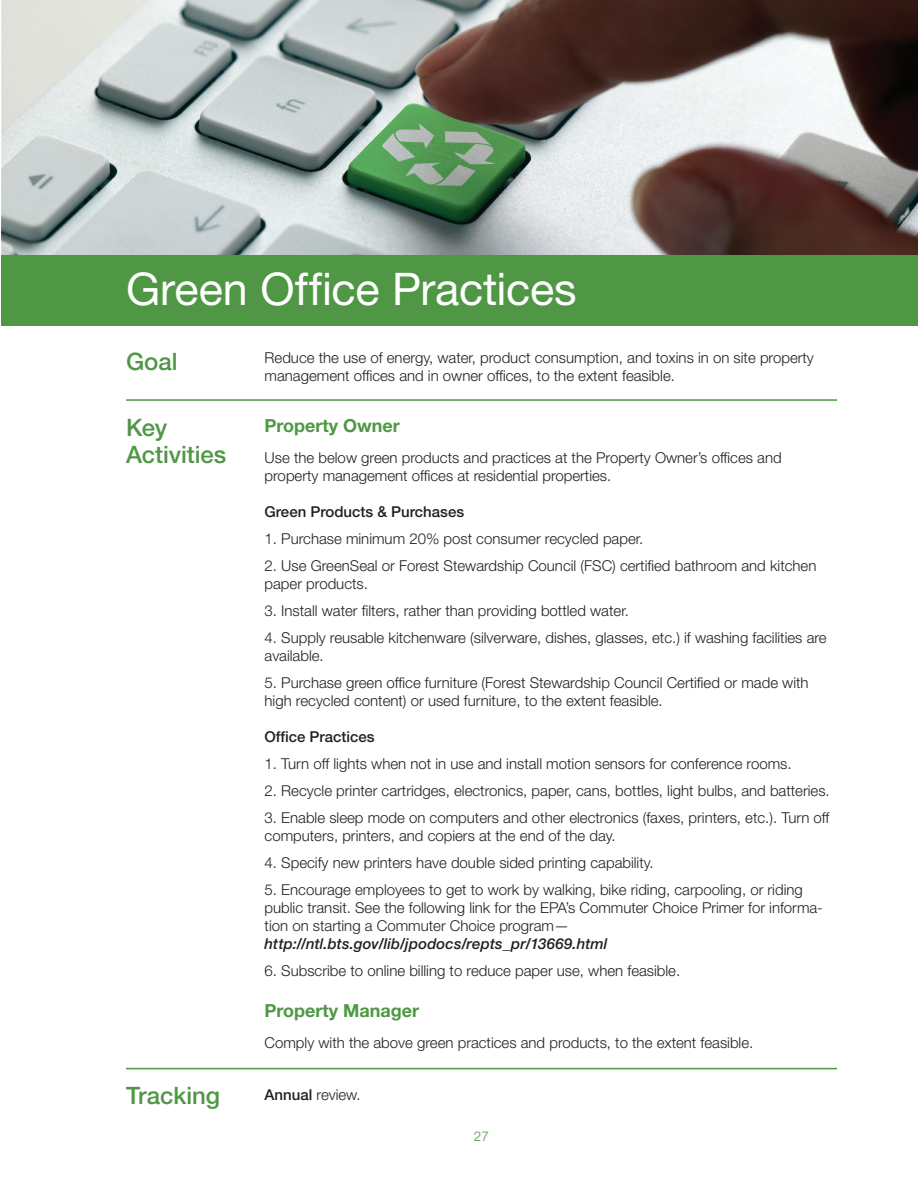
<style>
.page{position:relative;width:918px;height:1188px;background:#fff}
.page>*{position:absolute;margin:0;border:0;box-sizing:border-box;transform-origin:0 0}
.t1{font:45px "Helvetica Neue LT Std";letter-spacing:-.005em;color:#fff}
.t2{font:500 24px/27px "Helvetica Neue LT Std";letter-spacing:-.005em;color:#4f9745}
.t3{font:700 18px "Helvetica Neue LT Std";color:#4f9745}
.t4{font:300 15px/18px "Helvetica Neue LT Std";color:#231f20}
.t5{font:500 15px "Helvetica Neue LT Std";color:#231f20}
.t6{font:300 13.5px "Helvetica Neue LT Std";color:#4f9745}
.s1{font-weight:500;font-style:italic}
.s2{font-weight:500}
</style>
<div class="page">
<hr style="left:126px;top:399px;width:711px;height:2px;background:#4f9745">
<img style="left:2px;top:0;width:916px;height:256px">
<div style="left:2px;top:256px;width:916px;height:70px;background:#4f9745"></div>
<hr style="left:126px;top:1068px;width:711px;height:1px;background:#4f9745">
<p class="t1" style="left:126px;top:262px;width:452px">Green Office Practices</p>
<p class="t2" style="left:126px;top:347px;width:53px">Goal</p>
<p class="t4" style="left:265px;top:349px;width:551px">Reduce the use of energy, water, product consumption, and toxins in on site property management offices and in owner offices, to the extent feasible.</p>
<p class="t2" style="left:126px;top:414px;width:102px">Key<br>Activities</p>
<p class="t3" style="left:265px;top:414px;width:137px">Property Owner</p>
<p class="t4" style="left:265px;top:449px;width:519px">Use the below green products and practices at the Property Owner’s offices and property management offices at residential properties.</p>
<p class="t5" style="left:265px;top:503px;width:201px">Green Products &amp; Purchases</p>
<p class="t4" style="left:265px;top:530px;width:380px">1. Purchase minimum 20% post consumer recycled paper.</p>
<p class="t4" style="left:265px;top:557px;width:553px">2. Use GreenSeal or Forest Stewardship Council (FSC) certified bathroom and kitchen paper products.</p>
<p class="t4" style="left:265px;top:602px;width:366px">3. Install water filters, rather than providing bottled water.</p>
<p class="t4" style="left:265px;top:629px;width:564px">4. Supply reusable kitchenware (silverware, dishes, glasses, etc.) if washing facilities are available.</p>
<p class="t4" style="left:265px;top:674px;width:546px">5. Purchase green office furniture (Forest Stewardship Council Certified or made with high recycled content) or used furniture, to the extent feasible.</p>
<p class="t5" style="left:265px;top:728px;width:112px">Office Practices</p>
<p class="t4" style="left:265px;top:755px;width:529px">1. Turn off lights when not in use and install motion sensors for conference rooms.</p>
<p class="t4" style="left:265px;top:782px;width:567px">2. Recycle printer cartridges, electronics, paper, cans, bottles, light bulbs, and batteries.</p>
<p class="t4" style="left:265px;top:809px;width:566px">3. Enable sleep mode on computers and other electronics (faxes, printers, etc.). Turn off computers, printers, and copiers at the end of the day.</p>
<p class="t4" style="left:265px;top:854px;width:390px">4. Specify new printers have double sided printing capability.</p>
<p class="t4" style="left:265px;top:881px;width:560px">5. Encourage employees to get to work by walking, bike riding, carpooling, or riding public transit. See the following link for the EPA’s Commuter Choice Primer for informa&shy;tion on starting a Commuter Choice program— <span class="s1">http://ntl.bts.gov/lib/jpodocs/repts_pr/13669.html</span></p>
<p class="t4" style="left:265px;top:962px;width:417px">6. Subscribe to online billing to reduce paper use, when feasible.</p>
<p class="t3" style="left:265px;top:999px;width:156px">Property Manager</p>
<p class="t4" style="left:265px;top:1034px;width:490px">Comply with the above green practices and products, to the extent feasible.</p>
<p class="t2" style="left:126px;top:1081px;width:96px">Tracking</p>
<p class="t4" style="left:265px;top:1086px;width:98px"><span class="s2">Annual</span> review.</p>
<p class="t6" style="left:474px;top:1128px;width:17px">27</p>
</div>
